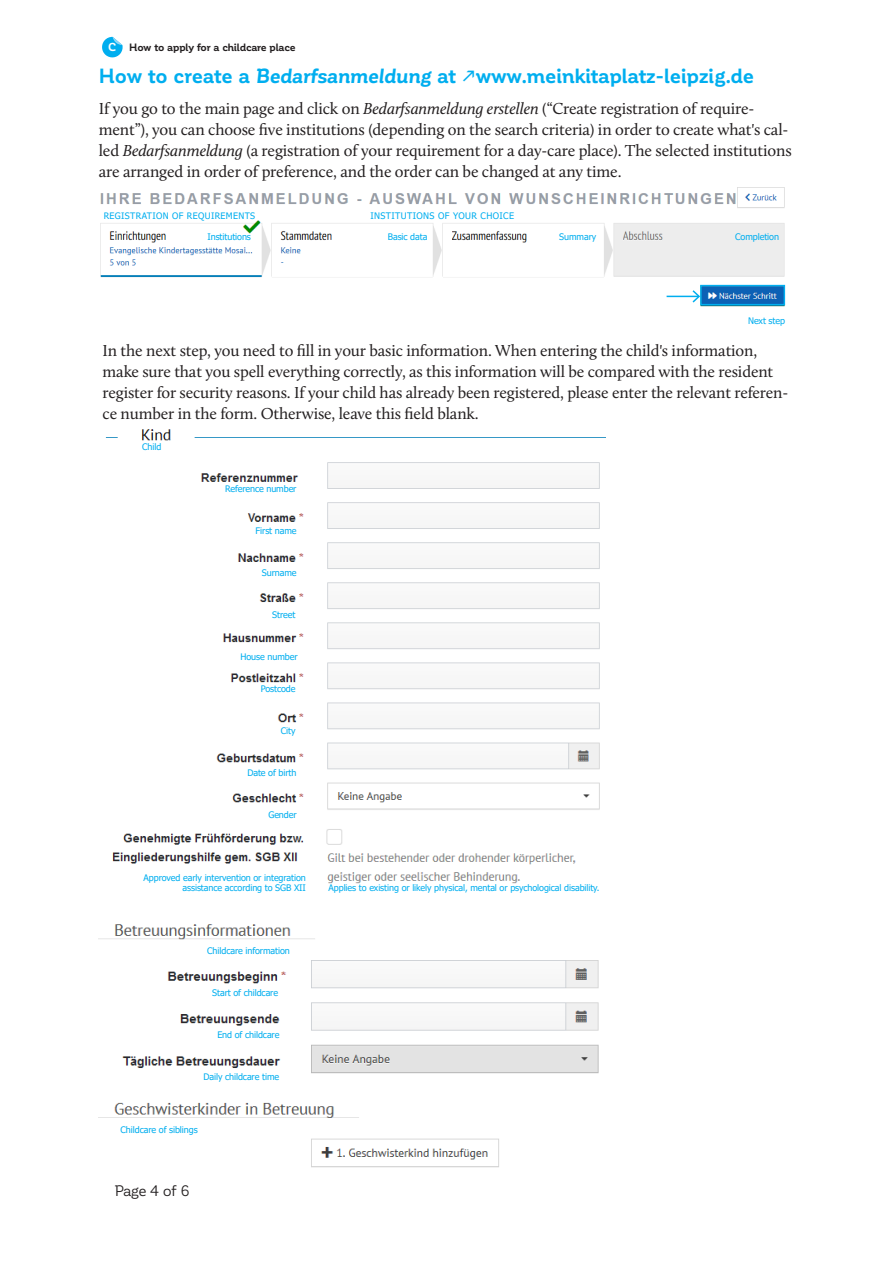
<style>
.page{position:relative;width:893px;height:1263px;background:#fff}
.page>*{position:absolute;margin:0;border:0;box-sizing:border-box;transform-origin:0 0}
.ULWC_Text_10_14{font:700 20.25px "Corporative";letter-spacing:-.005em;color:#00aeef}
.ULWC_Text_10_14-2{font:16.5px/21px "Calluna";letter-spacing:-.01em;color:#231f20}
.ULWC_Text_10_14-3{font:16.35px/21px "Calluna";letter-spacing:-.01em;color:#231f20}
.ULWC_Text_10_14-4{font:15px "Corporative";letter-spacing:-.04em;color:#231f20}
.ULWC_Kolumnentitel_7{font:700 10.5px "Corporative";letter-spacing:-.015em;color:#231f20}
.ULWC_Text_10_14-5{font:9px/10.5px "Tahoma";letter-spacing:-.01em;color:#00aeef;text-align:right}
.ULWC_Text_10_14-6{font:9px "Tahoma";letter-spacing:.04em;color:#00aeef}
.ULWC_Text_10_14-7{font:8.85px "Tahoma";letter-spacing:.04em;color:#00aeef}
.s1{font-size:11.4px;color:#fff}
.s2{font-style:italic}
</style>
<div class="page">
<svg style="left:102px;top:37px;width:21px;height:21px"></svg>
<img style="left:100px;top:187px;width:686px;height:120px">
<div style="left:700px;top:285px;width:85px;height:20px;border:1px solid #00aeef"></div>
<hr style="left:667px;top:296px;width:32px;height:1px;background:#00aeef">
<svg style="left:691px;top:289px;width:10px;height:15px"></svg>
<img style="left:99px;top:924px;width:500px;height:244px">
<img style="left:105px;top:429px;width:500px;height:455px">
<p class="ULWC_Kolumnentitel_7" style="left:108px;top:42px;width:189px"><span class="s1">C</span> How to apply for a childcare place</p>
<p class="ULWC_Text_10_14" style="left:99px;top:64px;width:657px">How to create a <span class="s2">Bedarfsanmeldung</span> at www.meinkitaplatz-leipzig.de</p>
<p class="ULWC_Text_10_14-2" style="left:99px;top:98px;width:694px">If you go to the main page and click on <span class="s2">Bedarfsanmeldung erstellen</span> (“Create registration of require&shy;ment”), you can choose five institutions (depending on the search criteria) in order to create what's cal&shy;led <span class="s2">Bedarfsanmeldung</span> (a registration of your requirement for a day-care place). The selected institutions are arranged in order of preference, and the order can be changed at any time.</p>
<p class="ULWC_Text_10_14-7" style="left:104px;top:210px;width:153px">REGISTRATION OF REQUIREMENTS</p>
<p class="ULWC_Text_10_14-6" style="left:371px;top:210px;width:145px">INSTITUTIONS OF YOUR CHOICE</p>
<p class="ULWC_Text_10_14-5" style="left:208px;top:232px;width:45px">Institutions</p>
<p class="ULWC_Text_10_14-5" style="left:559px;top:232px;width:39px">Summary</p>
<p class="ULWC_Text_10_14-5" style="left:735px;top:232px;width:45px">Completion</p>
<p class="ULWC_Text_10_14-5" style="left:388px;top:232px;width:41px">Basic data</p>
<p class="ULWC_Text_10_14-5" style="left:748px;top:316px;width:38px">Next step</p>
<p class="ULWC_Text_10_14-3" style="left:103px;top:339px;width:687px">In the next step, you need to fill in your basic information. When entering the child's information, make sure that you spell everything correctly, as this information will be compared with the resident register for security reasons. If your child has already been registered, please enter the relevant referen&shy;ce number in the form. Otherwise, leave this field blank.</p>
<p class="ULWC_Text_10_14-5" style="left:142px;top:442px;width:21px">Child</p>
<p class="ULWC_Text_10_14-5" style="left:225px;top:484px;width:73px">Reference number</p>
<p class="ULWC_Text_10_14-5" style="left:256px;top:526px;width:43px">First name</p>
<p class="ULWC_Text_10_14-5" style="left:262px;top:568px;width:36px">Surname</p>
<p class="ULWC_Text_10_14-5" style="left:272px;top:610px;width:25px">Street</p>
<p class="ULWC_Text_10_14-5" style="left:240px;top:652px;width:59px">House number</p>
<p class="ULWC_Text_10_14-5" style="left:261px;top:684px;width:36px">Postcode</p>
<p class="ULWC_Text_10_14-5" style="left:281px;top:726px;width:16px">City</p>
<p class="ULWC_Text_10_14-5" style="left:247px;top:768px;width:51px">Date of birth</p>
<p class="ULWC_Text_10_14-5" style="left:268px;top:810px;width:30px">Gender</p>
<p class="ULWC_Text_10_14-5" style="left:144px;top:873px;width:164px">Approved early intervention or integration assistance according to SGB XII</p>
<p class="ULWC_Text_10_14-5" style="left:329px;top:883px;width:273px">Applies to existing or likely physical, mental or psychological disability.</p>
<p class="ULWC_Text_10_14-5" style="left:207px;top:946px;width:84px">Childcare information</p>
<p class="ULWC_Text_10_14-5" style="left:212px;top:988px;width:67px">Start of childcare</p>
<p class="ULWC_Text_10_14-5" style="left:217px;top:1030px;width:64px">End of childcare</p>
<p class="ULWC_Text_10_14-5" style="left:203px;top:1072px;width:77px">Daily childcare time</p>
<p class="ULWC_Text_10_14-5" style="left:121px;top:1125px;width:79px">Childcare of siblings</p>
<p class="ULWC_Text_10_14-4" style="left:115px;top:1182px;width:76px">Page 4 of 6</p>
</div>
